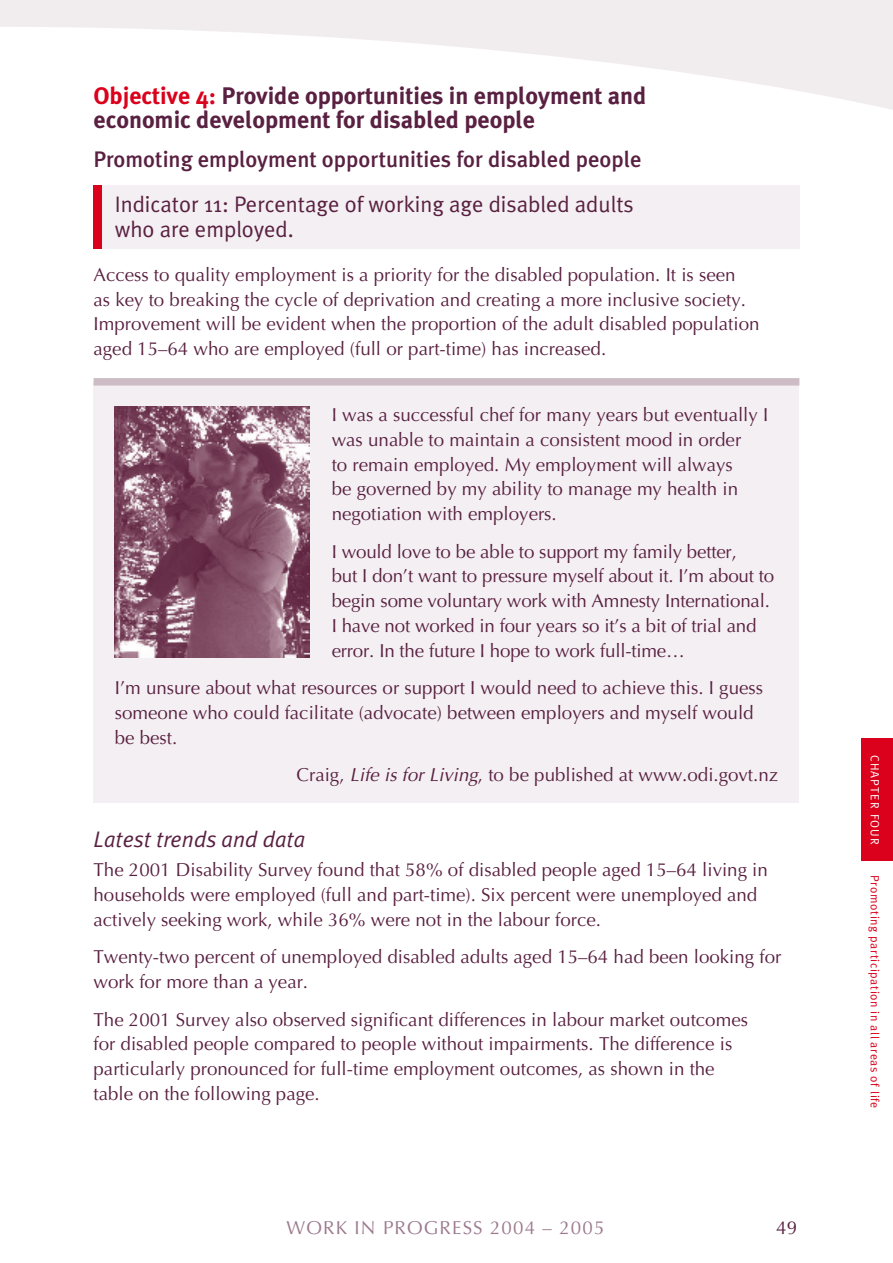
<style>
.page{position:relative;width:893px;height:1263px;background:#fff}
.page>*{position:absolute;margin:0;border:0;box-sizing:border-box;transform-origin:0 0}
.t1{font:24px/24.8px "Meta Plus Bold Moari";color:#592041}
.t2{font:22.5px/24.8px "Meta Plus Normal";color:#592041}
.t3{font:500 22.5px "Meta Plus";color:#592041}
.t4{font:italic 22.5px "Meta Plus Normal";color:#592041}
.t5{font:18.75px/24.8px "Optima Maori";color:#592041}
.t6{font:18.75px "Optima Maori";letter-spacing:.06em;color:#9b798d}
.t7{font:12px "Meta Maori Normal";letter-spacing:.05em;color:#db001b}
.t8{font:12px "Meta Maori Normal";letter-spacing:.1em;color:#fff}
.s1{color:#db001b}
.s2{font-style:italic}
</style>
<div class="page">
<svg style="left:0;top:0;width:893px;height:110px"></svg>
<div style="left:861px;top:738px;width:32px;height:123px;background:#db001b"></div>
<div style="left:94px;top:185px;width:8px;height:64px;background:#db001b"></div>
<div style="left:102px;top:185px;width:697px;height:64px;background:#f3eff2"></div>
<div style="left:94px;top:382px;width:705px;height:420px;background:#f3eff2"></div>
<div style="left:94px;top:378px;width:705px;height:8px;background:#cdbcc6"></div>
<img style="left:115px;top:407px;width:195px;height:251px">
<p class="t1" style="left:94px;top:83px;width:554px"><span class="s1">Objective 4:</span> Provide opportunities in employment and economic development for disabled people</p>
<p class="t3" style="left:94px;top:146px;width:549px">Promoting employment opportunities for disabled people</p>
<p class="t2" style="left:115px;top:191px;width:520px">Indicator 11: Percentage of working age disabled adults who are employed.</p>
<p class="t5" style="left:94px;top:262px;width:667px">Access to quality employment is a priority for the disabled population. It is seen<br>as key to breaking the cycle of deprivation and creating a more inclusive society.<br>Improvement will be evident when the proportion of the adult disabled population aged 15–64 who are employed (full or part-time) has increased.</p>
<p class="t5" style="left:332px;top:402px;width:438px">I was a successful chef for many years but eventually I was unable to maintain a consistent mood in order<br>to remain employed. My employment will always<br>be governed by my ability to manage my health in negotiation with employers.</p>
<p class="t5" style="left:332px;top:539px;width:444px">I would love to be able to support my family better,<br>but I don’t want to pressure myself about it. I’m about to begin some voluntary work with Amnesty International.<br>I have not worked in four years so it’s a bit of trial and error. In the future I hope to work full-time…</p>
<p class="t5" style="left:115px;top:676px;width:650px">I’m unsure about what resources or support I would need to achieve this. I guess someone who could facilitate (advocate) between employers and myself would be best.</p>
<p class="t5" style="left:297px;top:763px;width:483px">Craig, <span class="s2">Life is for Living</span>, to be published at www.odi.govt.nz</p>
<p class="t4" style="left:94px;top:826px;width:213px">Latest trends and data</p>
<p class="t5" style="left:94px;top:858px;width:676px">The 2001 Disability Survey found that 58% of disabled people aged 15–64 living in households were employed (full and part-time). Six percent were unemployed and actively seeking work, while 36% were not in the labour force.</p>
<p class="t5" style="left:94px;top:945px;width:689px">Twenty-two percent of unemployed disabled adults aged 15–64 had been looking for work for more than a year.</p>
<p class="t5" style="left:94px;top:1007px;width:656px">The 2001 Survey also observed significant differences in labour market outcomes for disabled people compared to people without impairments. The difference is particularly pronounced for full-time employment outcomes, as shown in the table on the following page.</p>
<p class="t6" style="left:286px;top:1216px;width:319px">WORK IN PROGRESS 2004 – 2005</p>
<p class="t5" style="left:776px;top:1215px;width:22px">49</p>
<p class="t8" style="left:882px;top:755px;width:92px;rotate:90deg">CHAPTER FOUR</p>
<p class="t7" style="left:882px;top:875px;width:235px;rotate:90deg">Promoting participation in all areas of life</p>
</div>
